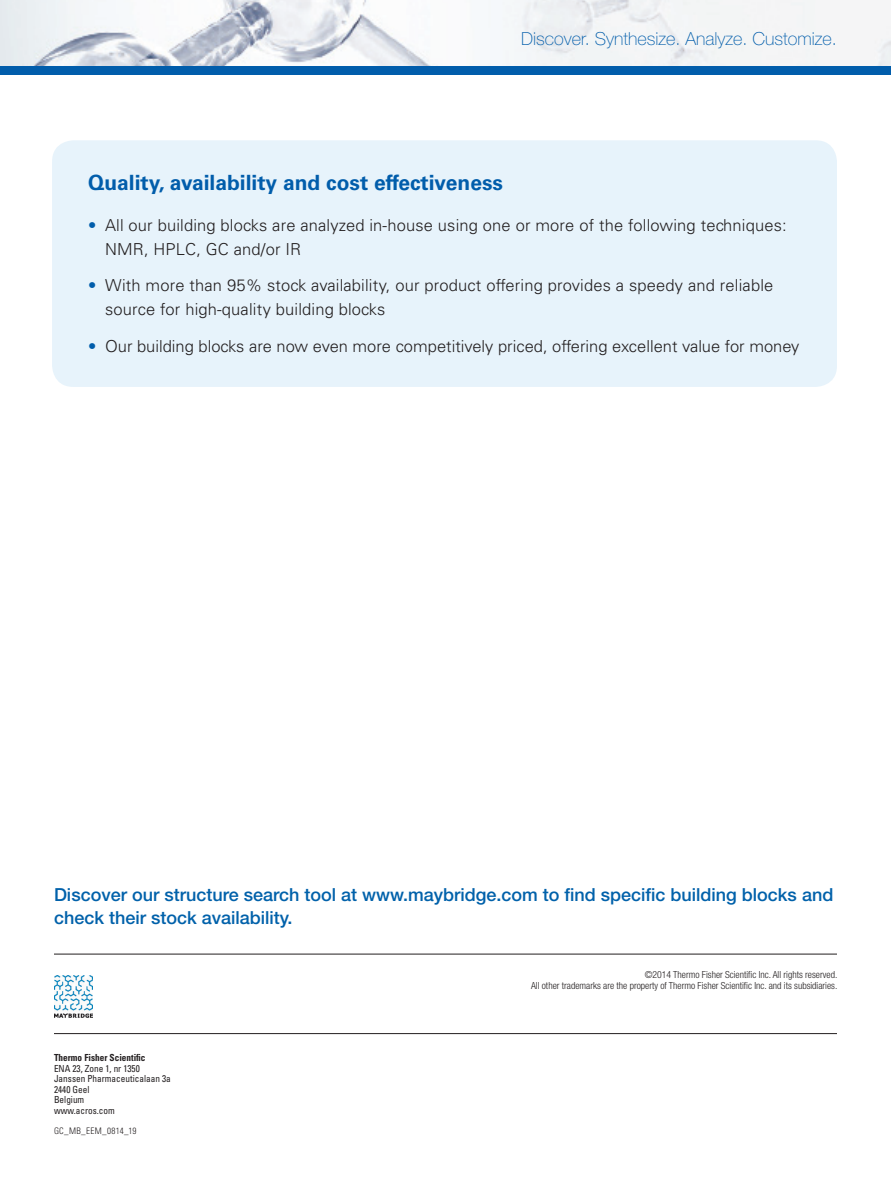
<style>
.page{position:relative;width:891px;height:1188px;background:#fff}
.page>*{position:absolute;margin:0;border:0;box-sizing:border-box;transform-origin:0 0}
.t1{font:700 21px "Univers LT Std";color:#015dab}
.t2{font:500 18px/22.5px "Helvetica Neue LT Std";color:#0161aa}
.t3{font:100 18px "Helvetica Neue LT Std";color:#015dab}
.t4{font:300 16.5px/24px "Univers LT Std";letter-spacing:.01em;color:#231f20}
.t5{font:300 condensed 9.75px/11.2px "Helvetica Neue LT Std";color:#231f20;text-align:right}
.t6{font:condensed 9.75px/10.5px "Univers LT Std";color:#231f20;scale:.95 1}
.t7{font:700 condensed 9.75px "Univers LT Std";color:#231f20;scale:.95 1}
.t8{font:300 condensed 9px "Univers LT Std";letter-spacing:.03em;color:#231f20}
.s1{color:#015dab}
</style>
<div class="page">
<img style="left:0;top:0;width:891px;height:66px">
<div style="left:0;top:66px;width:891px;height:8px;background:#015dab"></div>
<hr style="left:54px;top:954px;width:783px;height:1px;background:#231f20">
<img style="left:54px;top:975px;width:38px;height:42px">
<hr style="left:54px;top:1033px;width:783px;height:1px;background:#231f20">
<div style="left:52px;top:140px;width:785px;height:247px;background:#e7f3fb;border-radius:21px"></div>
<p class="t3" style="left:521px;top:28px;width:317px">Discover. Synthesize. Analyze. Customize.</p>
<p class="t1" style="left:88px;top:170px;width:417px">Quality, availability and cost effectiveness</p>
<p class="t4" style="left:105px;top:213px;width:683px;text-indent:-17px"><span class="s1">•</span> All our building blocks are analyzed in-house using one or more of the following techniques:<br>NMR, HPLC, GC and/or IR</p>
<p class="t4" style="left:105px;top:273px;width:670px;text-indent:-17px"><span class="s1">•</span> With more than 95% stock availability, our product offering provides a speedy and reliable source for high-quality building blocks</p>
<p class="t4" style="left:88px;top:334px;width:713px"><span class="s1">•</span> Our building blocks are now even more competitively priced, offering excellent value for money</p>
<p class="t2" style="left:54px;top:883px;width:781px">Discover our structure search tool at www.maybridge.com to find specific building blocks and check their stock availability.</p>
<p class="t7" style="left:54px;top:1052px;width:98px">Thermo Fisher Scientific</p>
<p class="t6" style="left:54px;top:1063px;width:124px">ENA 23, Zone 1, nr 1350<br>Janssen Pharmaceuticalaan 3a<br>2440 Geel<br>Belgium<br>www.acros.com</p>
<p class="t8" style="left:54px;top:1125px;width:84px">GC_MB_EEM_0814_19</p>
<p class="t5" style="left:531px;top:969px;width:308px">©2014 Thermo Fisher Scientific Inc. All rights reserved.<br>All other trademarks are the property of Thermo Fisher Scientific Inc. and its subsidiaries.</p>
</div>
